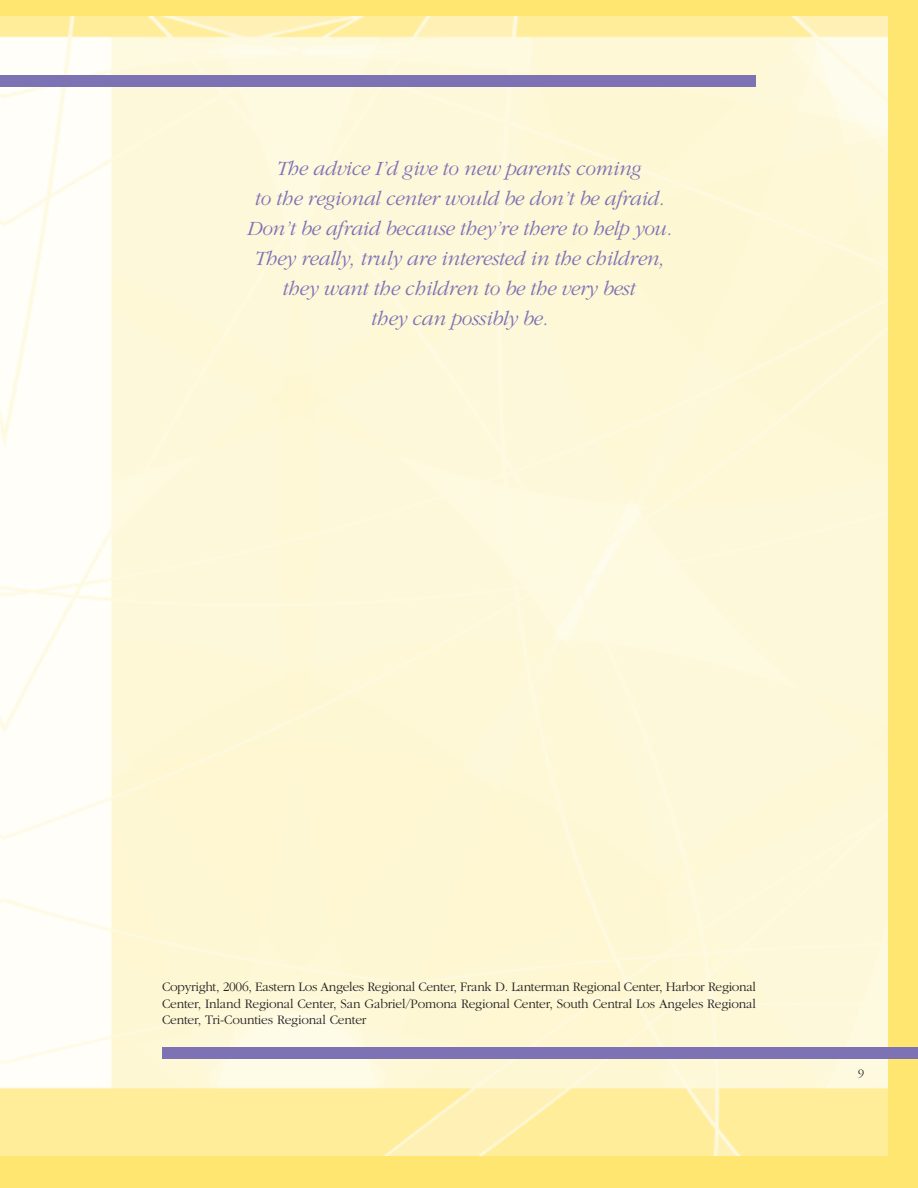
<style>
.page{position:relative;width:918px;height:1188px;background:#ffe670}
.page>*{position:absolute;margin:0;border:0;box-sizing:border-box;transform-origin:0 0}
.t1{font:italic 300 21px/30px "Garamond";letter-spacing:-.015em;color:#7d72b4;text-align:center}
.t2{font:300 13.5px/16.5px "Garamond";letter-spacing:-.015em;color:#231f20;text-align:justify}
.t3{font:300 12px "Garamond";color:#231f20}
</style>
<div class="page">
<img style="left:0;top:16px;width:887px;height:1139px">
<div style="left:0;top:75px;width:756px;height:12px;background:#7d72b4"></div>
<div style="left:162px;top:1047px;width:756px;height:12px;background:#7d72b4"></div>
<p class="t1" style="left:246px;top:153px;width:427px">The advice I’d give to new parents coming<br>to the regional center would be don’t be afraid.<br>Don’t be afraid because they’re there to help you.<br>They really, truly are interested in the children, they want the children to be the very best<br>they can possibly be.</p>
<p class="t2" style="left:162px;top:978px;width:596px">Copyright, 2006, Eastern Los Angeles Regional Center, Frank D. Lanterman Regional Center, Harbor Regional Center, Inland Regional Center, San Gabriel/Pomona Regional Center, South Central Los Angeles Regional Center, Tri-Counties Regional Center</p>
<p class="t3" style="left:858px;top:1066px;width:7px">9</p>
</div>
